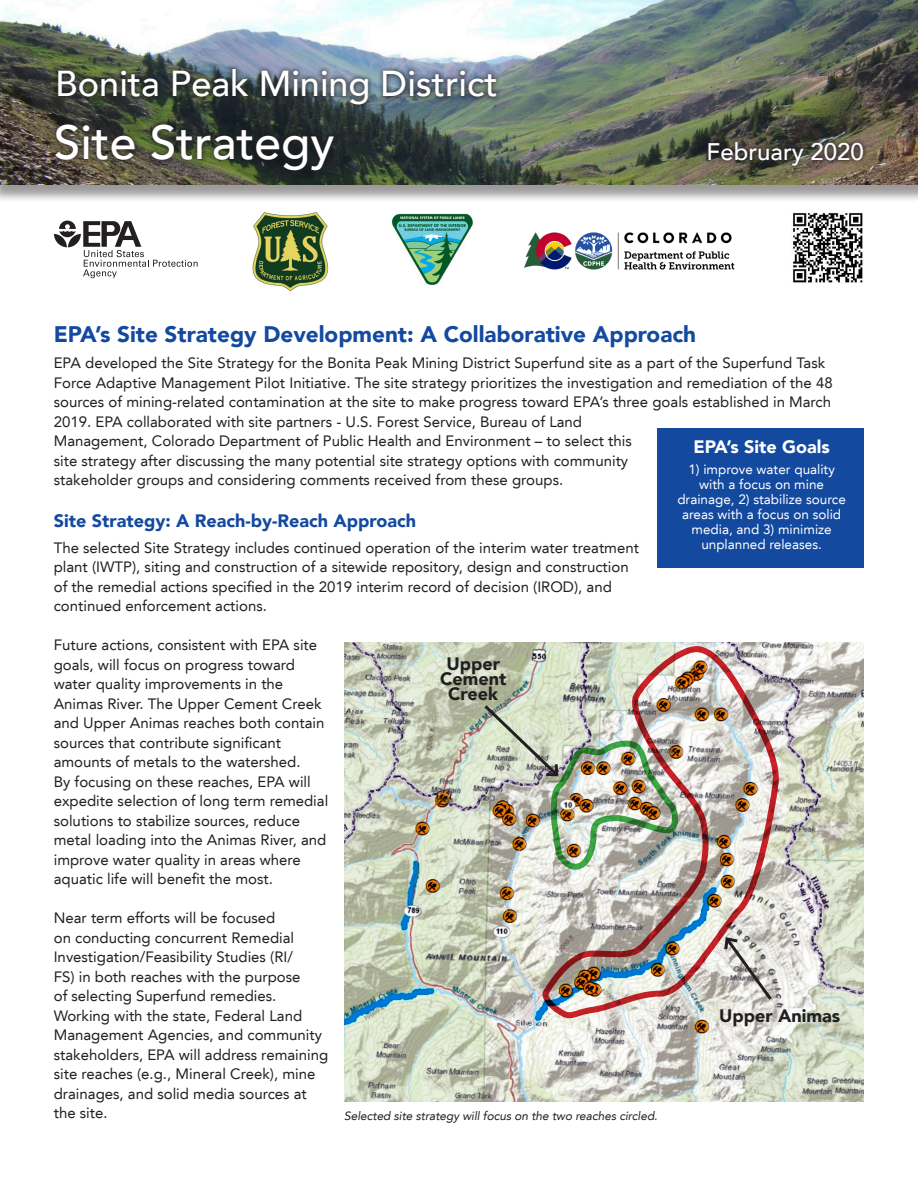
<style>
.page{position:relative;width:918px;height:1188px;background:#fff}
.page>*{position:absolute;margin:0;border:0;box-sizing:border-box;transform-origin:0 0}
.t1{font:500 48px "Avenir LT";color:#fff}
.t2{font:500 36px "Avenir LT";color:#fff}
.t3{font:500 24px "Avenir LT";color:#fff}
.Head1{font:900 22.5px "Avenir LT";color:#13499f}
.Head2{font:900 18px "Avenir LT";color:#13499f}
.Sidebar_Body{font:900 18px/15px "Avenir LT";color:#231f20;text-align:center}
.Sidebar_Head{font:900 18px "Avenir LT";color:#fff}
.Body{font:15px/19.5px "Avenir LT";color:#231f20}
.Sidebar_Body-2{font:13.5px/15px "Avenir LT";color:#fff;text-align:center}
.t4{font:italic 12px "Avenir LT";letter-spacing:-.005em;color:#231f20}
</style>
<div class="page">
<img style="left:344px;top:642px;width:520px;height:460px">
<img style="left:793px;top:213px;width:70px;height:70px">
<img style="left:253px;top:212px;width:75px;height:79px">
<img style="left:525px;top:232px;width:210px;height:38px">
<img style="left:391px;top:213px;width:82px;height:72px">
<svg style="left:54px;top:221px;width:144px;height:57px"></svg>
<div style="left:0;top:0;width:918px;height:203px;background:#231f20;opacity:.45"></div>
<img style="left:0;top:0;width:918px;height:185px">
<div style="left:53px;top:63px;width:449px;height:48px;background:#231f20;opacity:.75"></div>
<div style="left:50px;top:118px;width:290px;height:58px;background:#231f20;opacity:.75"></div>
<div style="left:702px;top:136px;width:167px;height:35px;background:#231f20;opacity:.75"></div>
<div style="left:658px;top:428px;width:206px;height:139px;background:#13499f"></div>
<img style="left:541px;top:645px;width:238px;height:375px">
<img style="left:481px;top:702px;width:199px;height:169px">
<svg style="left:722px;top:935px;width:53px;height:68px;background:#c2c0bc"></svg>
<p class="t2" style="left:55px;top:63px;width:444px">Bonita Peak Mining District</p>
<p class="t1" style="left:54px;top:115px;width:282px">Site Strategy</p>
<p class="t3" style="left:707px;top:138px;width:159px">February 2020</p>
<p class="Head1" style="left:54px;top:321px;width:644px">EPA’s Site Strategy Development: A Collaborative Approach</p>
<p class="Body" style="left:54px;top:354px;width:780px">EPA developed the Site Strategy for the Bonita Peak Mining District Superfund site as a part of the Superfund Task Force Adaptive Management Pilot Initiative. The site strategy prioritizes the investigation and remediation of the 48 sources of mining-related contamination at the site to make progress toward EPA’s three goals established in March 2019. EPA collaborated with site partners - U.S. Forest Service, Bureau of Land<br>Management, Colorado Department of Public Health and Environment – to select this<br>site strategy after discussing the many potential site strategy options with community<br>stakeholder groups and considering comments received from these groups.</p>
<p class="Head2" style="left:54px;top:509px;width:364px">Site Strategy: A Reach-by-Reach Approach</p>
<p class="Body" style="left:54px;top:538px;width:587px">The selected Site Strategy includes continued operation of the interim water treatment plant (IWTP), siting and construction of a sitewide repository, design and construction of the remedial actions specified in the 2019 interim record of decision (IROD), and continued enforcement actions.</p>
<p class="Body" style="left:54px;top:635px;width:276px">Future actions, consistent with EPA site goals, will focus on progress toward water quality improvements in the Animas River. The Upper Cement Creek and Upper Animas reaches both contain sources that contribute significant amounts of metals to the watershed.<br>By focusing on these reaches, EPA will expedite selection of long term remedial solutions to stabilize sources, reduce metal loading into the Animas River, and improve water quality in areas where aquatic life will benefit the most.</p>
<p class="Body" style="left:54px;top:908px;width:276px">Near term efforts will be focused<br>on conducting concurrent Remedial Investigation/Feasibility Studies (RI/<br>FS) in both reaches with the purpose<br>of selecting Superfund remedies.<br>Working with the state, Federal Land Management Agencies, and community stakeholders, EPA will address remaining site reaches (e.g., Mineral Creek), mine drainages, and solid media sources at the site.</p>
<p class="Sidebar_Head" style="left:693px;top:436px;width:138px">EPA’s Site Goals</p>
<p class="Sidebar_Body-2" style="left:677px;top:462px;width:170px">1) improve water quality with a focus on mine drainage, 2) stabilize source areas with a focus on solid media, and 3) minimize unplanned releases.</p>
<p class="Sidebar_Body" style="left:440px;top:657px;width:68px">Upper<br>Cement<br>Creek</p>
<p class="Sidebar_Body" style="left:719px;top:1008px;width:123px">Upper Animas</p>
<p class="t4" style="left:344px;top:1109px;width:315px">Selected site strategy will focus on the two reaches circled.</p>
</div>
